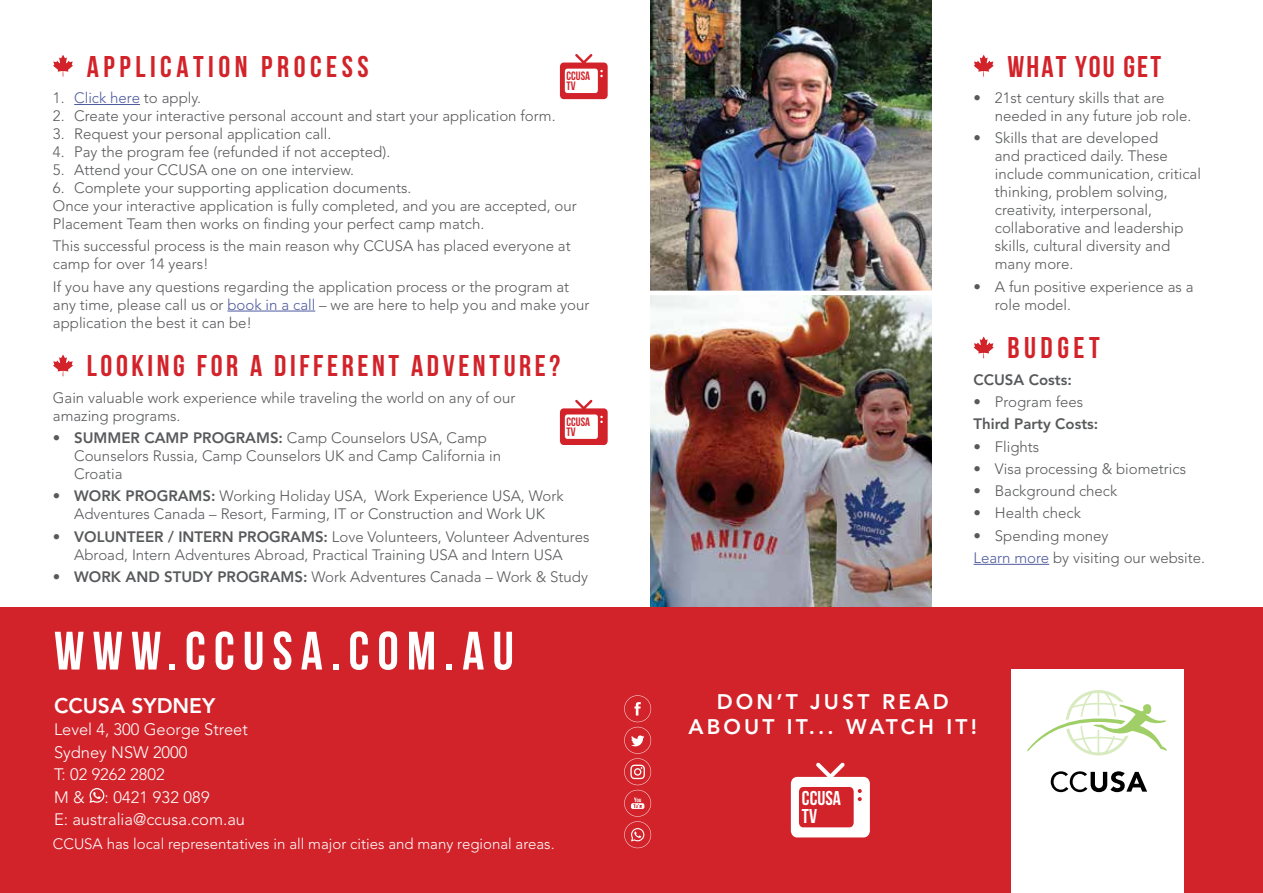
<style>
.page{position:relative;width:1263px;height:893px;background:#fff}
.page>*{position:absolute;margin:0;border:0;box-sizing:border-box;transform-origin:0 0}
.t1{font:700 54px "Bebas Neue";letter-spacing:.15em;color:#fff}
.t2{font:700 30px "Bebas Neue";letter-spacing:.12em;color:#d2232a}
.t3{font:700 30px "Bebas Neue";letter-spacing:.15em;color:#d2232a}
.t4{font:700 30px "Bebas Neue";letter-spacing:.07em;color:#d2232a}
.t5{font:800 21px/25.2px "Avenir LT Std";letter-spacing:.15em;color:#fff;text-align:center}
.t6{font:800 21px "Avenir LT Std";color:#fff}
.t7{font:700 19.95px/17.4px "Bebas Neue";color:#fff}
.t8{font:300 16.5px/22.5px "Avenir LT Std";color:#fff}
.t9{font:300 15px/18px "Avenir LT Std";color:#58595b}
.t10{font:300 15px "Avenir LT Std";color:#fff}
.t11{font:800 15px "Avenir LT Std";color:#58595b}
.t12{font:700 12.15px/10.5px "Bebas Neue";color:#d2232a}
.s1{color:#4f5b9e}
.s2{font-weight:800}
</style>
<div class="page">
<img style="left:650px;top:295px;width:281px;height:312px">
<img style="left:650px;top:0;width:281px;height:291px">
<div style="left:0;top:607px;width:1263px;height:286px;background:#d2232a"></div>
<hr style="left:973px;top:564px;width:76px;height:1px;background:#4f5b9e">
<svg style="left:973px;top:55px;width:21px;height:21px"></svg>
<svg style="left:973px;top:336px;width:21px;height:22px"></svg>
<svg style="left:560px;top:54px;width:48px;height:45px"></svg>
<svg style="left:560px;top:400px;width:48px;height:45px"></svg>
<hr style="left:74px;top:104px;width:66px;height:1px;background:#4f5b9e">
<hr style="left:227px;top:311px;width:88px;height:1px;background:#4f5b9e">
<svg style="left:53px;top:55px;width:20px;height:21px"></svg>
<svg style="left:53px;top:354px;width:20px;height:22px"></svg>
<svg style="left:90px;top:788px;width:14px;height:15px"></svg>
<div style="left:1011px;top:670px;width:172px;height:223px;background:#fff"></div>
<svg style="left:1027px;top:690px;width:140px;height:65px"></svg>
<svg style="left:1051px;top:771px;width:96px;height:21px"></svg>
<svg style="left:791px;top:762px;width:79px;height:75px"></svg>
<svg style="left:624px;top:695px;width:27px;height:153px"></svg>
<h2 class="t3" style="left:87px;top:50px;width:283px">APPLICATION PROCESS</h2>
<p class="t9" style="left:53px;top:89px;width:149px">1. <span class="s1">Click here</span> to apply.</p>
<p class="t9" style="left:53px;top:107px;width:504px">2. Create your interactive personal account and start your application form.</p>
<p class="t9" style="left:53px;top:125px;width:280px">3. Request your personal application call.</p>
<p class="t9" style="left:53px;top:143px;width:339px">4. Pay the program fee (refunded if not accepted).</p>
<p class="t9" style="left:53px;top:161px;width:303px">5. Attend your CCUSA one on one interview.</p>
<p class="t9" style="left:53px;top:179px;width:525px">6. Complete your supporting application documents.<br>Once your interactive application is fully completed, and you are accepted, our<br>Placement Team then works on finding your perfect camp match.</p>
<p class="t9" style="left:53px;top:237px;width:519px">This successful process is the main reason why CCUSA has placed everyone at camp for over 14 years!</p>
<p class="t9" style="left:53px;top:277px;width:538px">If you have any questions regarding the application process or the program at any time, please call us or <span class="s1">book in a call</span> – we are here to help you and make your application the best it can be!</p>
<h2 class="t2" style="left:87px;top:349px;width:475px">LOOKING FOR A DIFFERENT ADVENTURE?</h2>
<p class="t9" style="left:53px;top:389px;width:464px">Gain valuable work experience while traveling the world on any of our amazing programs.</p>
<p class="t9" style="left:74px;top:429px;width:428px;text-indent:-21px">• <span class="s2">SUMMER CAMP PROGRAMS:</span> Camp Counselors USA, Camp<br>Counselors Russia, Camp Counselors UK and Camp California in<br>Croatia</p>
<p class="t9" style="left:53px;top:487px;width:512px;text-align:center">• <span class="s2">WORK PROGRAMS:</span> Working Holiday USA, Work Experience USA, Work<br>Adventures Canada – Resort, Farming, IT or Construction and Work UK</p>
<p class="t9" style="left:53px;top:527px;width:538px;text-align:center">• <span class="s2">VOLUNTEER / INTERN PROGRAMS:</span> Love Volunteers, Volunteer Adventures<br>Abroad, Intern Adventures Abroad, Practical Training USA and Intern USA</p>
<p class="t9" style="left:53px;top:568px;width:536px">• <span class="s2">WORK AND STUDY PROGRAMS:</span> Work Adventures Canada – Work &amp; Study</p>
<p class="t12" style="left:567px;top:70px;width:25px">CCUSA<br>TV</p>
<p class="t12" style="left:567px;top:416px;width:25px">CCUSA<br>TV</p>
<h1 class="t1" style="left:54px;top:621px;width:461px">WWW.CCUSA.COM.AU</h1>
<h3 class="t6" style="left:54px;top:693px;width:163px">CCUSA SYDNEY</h3>
<p class="t8" style="left:54px;top:718px;width:195px">Level 4, 300 George Street<br>Sydney NSW 2000<br>T: 02 9262 2802<br>M &amp; : 0421 932 089<br>E: australia@ccusa.com.au</p>
<p class="t10" style="left:53px;top:835px;width:503px">CCUSA has local representatives in all major cities and many regional areas.</p>
<h2 class="t4" style="left:1007px;top:50px;width:155px">WHAT YOU GET</h2>
<p class="t9" style="left:995px;top:89px;width:198px;text-indent:-21px">• 21st century skills that are needed in any future job role.</p>
<p class="t9" style="left:995px;top:129px;width:208px;text-indent:-21px">• Skills that are developed<br>and practiced daily. These include communication, critical thinking, problem solving, creativity, interpersonal, collaborative and leadership skills, cultural diversity and many more.</p>
<p class="t9" style="left:995px;top:277px;width:200px;text-indent:-21px">• A fun positive experience as a role model.</p>
<h2 class="t2" style="left:1007px;top:331px;width:94px">BUDGET</h2>
<p class="t11" style="left:973px;top:371px;width:100px">CCUSA Costs:</p>
<p class="t9" style="left:973px;top:393px;width:111px">• Program fees</p>
<p class="t11" style="left:973px;top:415px;width:126px">Third Party Costs:</p>
<p class="t9" style="left:973px;top:437px;width:67px">• Flights</p>
<p class="t9" style="left:973px;top:460px;width:214px">• Visa processing &amp; biometrics</p>
<p class="t9" style="left:973px;top:482px;width:145px">• Background check</p>
<p class="t9" style="left:973px;top:504px;width:109px">• Health check</p>
<p class="t9" style="left:973px;top:524px;width:233px;line-height:22.2px">• Spending money<br><span class="s1">Learn more</span> by visiting our website.</p>
<h3 class="t5" style="left:688px;top:689px;width:290px">DON’T JUST READ<br>ABOUT IT... WATCH IT!</h3>
<h3 class="t7" style="left:802px;top:790px;width:41px">CCUSA<br>TV</h3>
</div>
